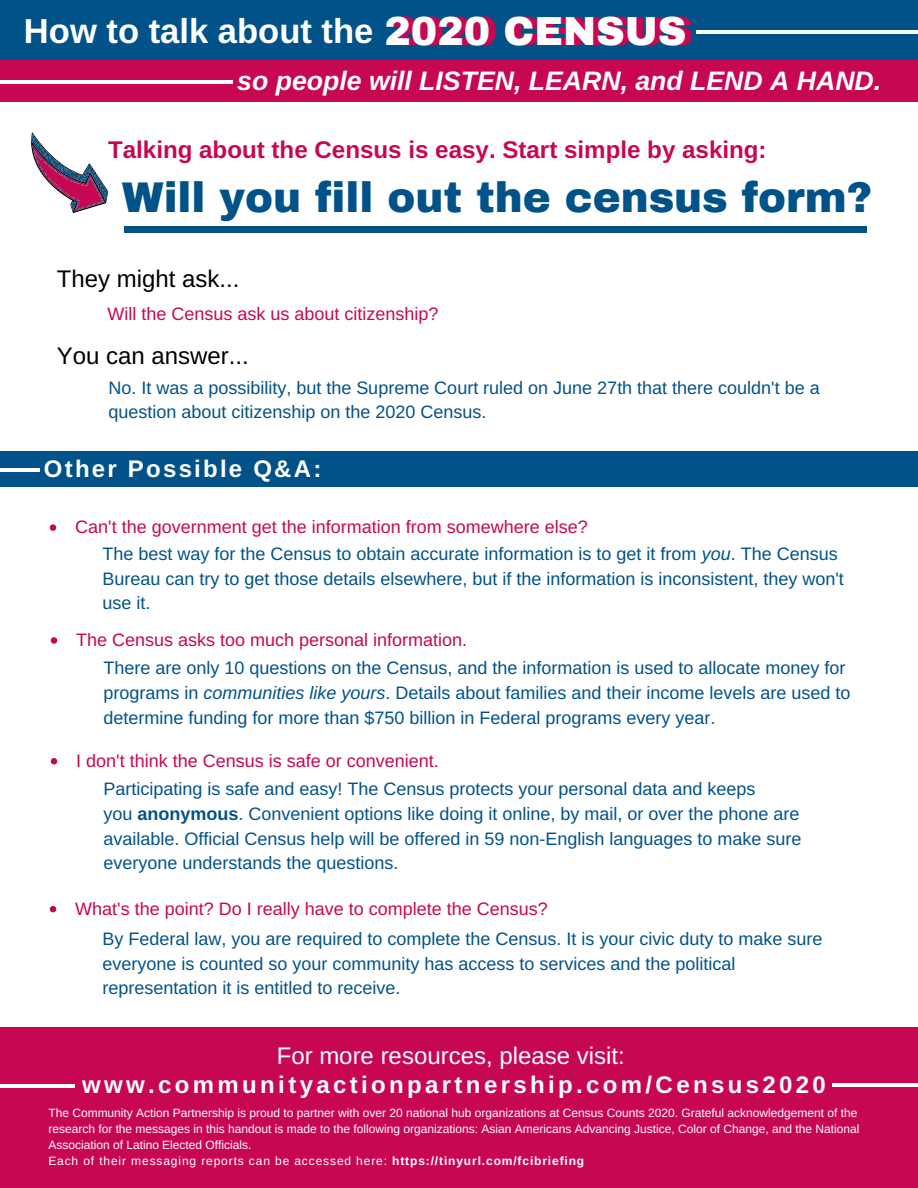
<style>
.page{position:relative;width:918px;height:1188px;background:#fff}
.page>*{position:absolute;margin:0;border:0;box-sizing:border-box;transform-origin:0 0}
.t1{font:900 42px "Archivo";color:#005288}
.t2{font:900 39.75px "Archivo";letter-spacing:-.545em;color:#fff}
.t3{font:700 34.65px "Arimo";color:#fff}
.t4{font:italic 700 26.7px "Arimo";color:#fff}
.t5{font:700 24.15px "Arimo";color:#c80752}
.t6{font:700 24px "Arimo";letter-spacing:.14em;color:#fff}
.t7{font:24px "Arimo";color:#000}
.t8{font:24px "Arimo";color:#fff}
.t9{font:700 24px "Arimo";letter-spacing:.095em;color:#fff}
.t10{font:18px/24.8px "Arimo";color:#005288}
.t11{font:18px "Arimo";color:#c80752}
.t12{font:12px/15.8px "Arimo";color:#fff}
.s1{color:#c80752}
.s2{font-style:italic}
.s3{font-weight:700}
</style>
<div class="page">
<div style="left:0;top:31px;width:918px;height:71px;background:#c80752"></div>
<div style="left:0;top:0;width:918px;height:60px;background:#005288"></div>
<hr style="left:697px;top:31px;width:221px;height:3px;background:#fff">
<hr style="left:0;top:80px;width:233px;height:4px;background:#fff">
<div style="left:124px;top:227px;width:742px;height:6px;background:#005288"></div>
<div style="left:0;top:451px;width:918px;height:59px;background:#005288"></div>
<div style="left:0;top:488px;width:918px;height:59px;background:#fff"></div>
<svg style="left:50px;top:524px;width:6px;height:7px"></svg>
<svg style="left:51px;top:637px;width:6px;height:7px"></svg>
<svg style="left:51px;top:758px;width:6px;height:6px"></svg>
<svg style="left:50px;top:906px;width:6px;height:6px"></svg>
<hr style="left:0;top:468px;width:40px;height:4px;background:#fff">
<svg style="left:31px;top:132px;width:78px;height:81px"></svg>
<div style="left:0;top:1027px;width:918px;height:161px;background:#c80752"></div>
<hr style="left:833px;top:1083px;width:85px;height:4px;background:#fff">
<hr style="left:0;top:1085px;width:74px;height:3px;background:#fff">
<h2 class="t2" style="left:384px;top:10px;width:311px">2<span class="s1">2</span> 0<span class="s1">0</span> 2<span class="s1">2</span> 0<span class="s1">0</span> C<span class="s1">C</span> E<span class="s1">E</span> N<span class="s1">N</span> S<span class="s1">S</span> U<span class="s1">U</span> S<span class="s1">S</span></h2>
<h3 class="t3" style="left:24px;top:11px;width:351px">How to talk about the</h3>
<h3 class="t4" style="left:237px;top:65px;width:646px">so people will LISTEN, LEARN, and LEND A HAND.</h3>
<h3 class="t5" style="left:108px;top:136px;width:660px">Talking about the Census is easy. Start simple by asking:</h3>
<h1 class="t1" style="left:122px;top:175px;width:752px">Will you fill out the census form?</h1>
<h3 class="t7" style="left:57px;top:266px;width:184px">They might ask...</h3>
<p class="t11" style="left:107px;top:304px;width:332px">Will the Census ask us about citizenship?</p>
<h3 class="t7" style="left:57px;top:343px;width:194px">You can answer...</h3>
<p class="t10" style="left:108px;top:375px;width:713px">No. It was a possibility, but the Supreme Court ruled on June 27th that there couldn't be a question about citizenship on the 2020 Census.</p>
<h3 class="t9" style="left:44px;top:456px;width:279px">Other Possible Q&amp;A:</h3>
<p class="t10" style="left:103px;top:513px;width:737px;line-height:26.8px;text-indent:-27px"><span class="s1">Can't the government get the information from somewhere else?<br></span>The best way for the Census to obtain accurate information is to get it from <span class="s2">you</span>. The Census</p>
<p class="t10" style="left:103px;top:566px;width:743px">Bureau can try to get those details elsewhere, but if the information is inconsistent, they won't use it.</p>
<p class="t11" style="left:76px;top:630px;width:392px">The Census asks too much personal information.</p>
<p class="t10" style="left:104px;top:656px;width:748px">There are only 10 questions on the Census, and the information is used to allocate money for programs in <span class="s2">communities like yours</span>. Details about families and their income levels are used to determine funding for more than $750 billion in Federal programs every year.</p>
<p class="t11" style="left:76px;top:750px;width:364px">I don't think the Census is safe or convenient.</p>
<p class="t10" style="left:104px;top:777px;width:699px">Participating is safe and easy! The Census protects your personal data and keeps<br>you <span class="s3">anonymous</span>. Convenient options like doing it online, by mail, or over the phone are available. Official Census help will be offered in 59 non-English languages to make sure everyone understands the questions.</p>
<p class="t11" style="left:75px;top:898px;width:474px">What's the point? Do I really have to complete the Census?</p>
<p class="t10" style="left:103px;top:926px;width:721px">By Federal law, you are required to complete the Census. It is your civic duty to make sure everyone is counted so your community has access to services and the political representation it is entitled to receive.</p>
<h3 class="t8" style="left:277px;top:1042px;width:350px">For more resources, please visit:</h3>
<h3 class="t6" style="left:82px;top:1071px;width:745px">www.communityactionpartnership.com/Census2020</h3>
<p class="t12" style="left:48px;top:1105px;width:812px">The Community Action Partnership is proud to partner with over 20 national hub organizations at Census Counts 2020. Grateful acknowledgement of the research for the messages in this handout is made to the following organizations: Asian Americans Advancing Justice, Color of Change, and the National Association of Latino Elected Officials.<br>Each of their messaging reports can be accessed here: <span class="s3">https://tinyurl.com/fcibriefing</span></p>
</div>
